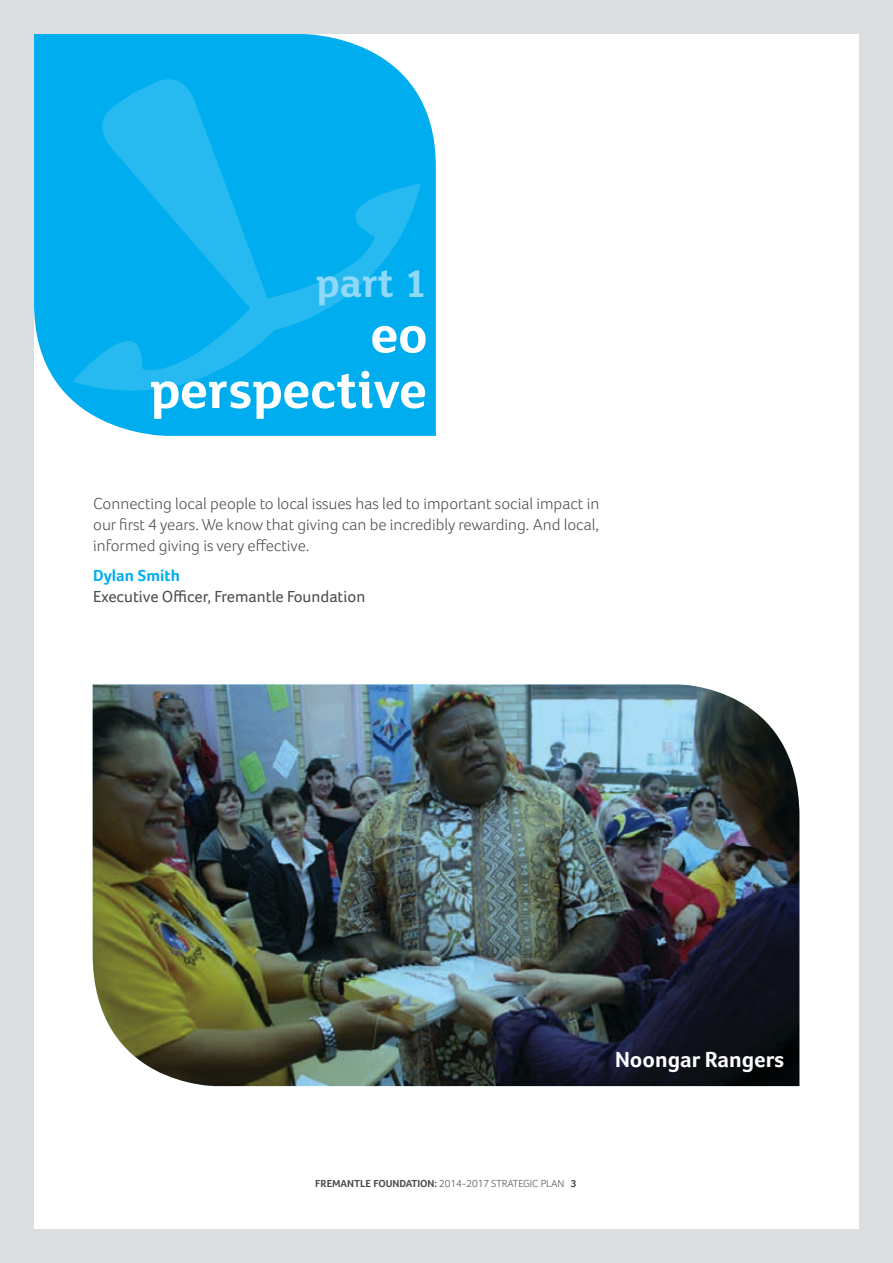
<style>
.page{position:relative;width:893px;height:1263px;background:#dcddde}
.page>*{position:absolute;margin:0;border:0;box-sizing:border-box;transform-origin:0 0}
.t1{font:700 54px/55.5px "FS Lola";color:#fff;text-align:right}
.t2{font:700 42px "FS Lola";color:#8ed8f8}
.t3{font:700 22.5px "Foco";color:#fff}
.t4{font:300 16.5px/21px "Foco";color:#4d4d4f;text-align:justify}
.t5{font:16.5px "Foco";color:#4d4d4f}
.t6{font:700 16.5px "Foco";color:#00aeef}
.t7{font:300 10.5px "Foco";color:#4d4d4f}
.s1{font-weight:700}
</style>
<div class="page">
<div style="left:34px;top:34px;width:825px;height:1195px;background:#fff"></div>
<svg style="left:34px;top:34px;width:402px;height:402px;fill:#00aeef"></svg>
<svg style="left:72px;top:71px;width:349px;height:345px;background:#09b1ef"></svg>
<img style="left:93px;top:684px;width:706px;height:402px">
<h2 class="t2" style="left:316px;top:254px;width:113px">part 1</h2>
<h1 class="t1" style="left:150px;top:304px;width:279px">eo perspective</h1>
<p class="t4" style="left:93px;top:493px;width:508px">Connecting local people to local issues has led to important social impact in our first 4 years. We know that giving can be incredibly rewarding. And local, informed giving is very effective.</p>
<p class="t6" style="left:93px;top:565px;width:88px">Dylan Smith</p>
<p class="t5" style="left:93px;top:586px;width:274px">Executive Officer, Fremantle Foundation</p>
<h3 class="t3" style="left:615px;top:1046px;width:170px">Noongar Rangers</h3>
<p class="t7" style="left:315px;top:1178px;width:263px"><span class="s1">FREMANTLE FOUNDATION:</span> 2014-2017 STRATEGIC PLAN <span class="s1">3</span></p>
</div>
